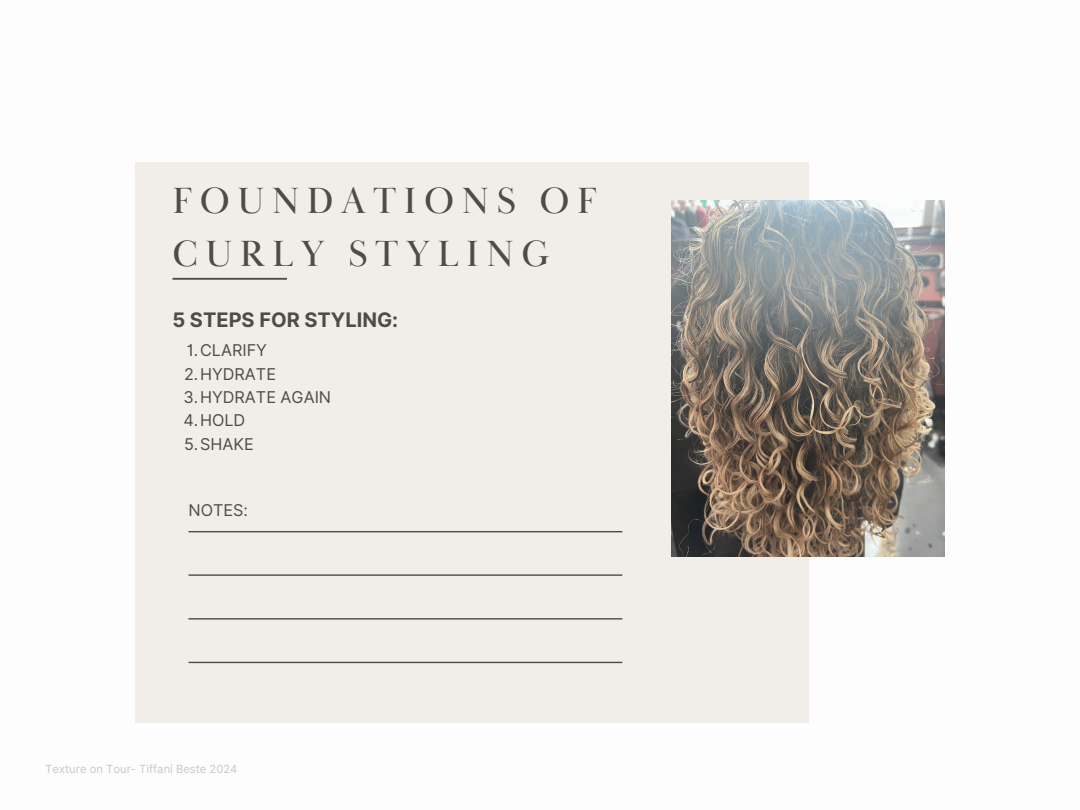
<style>
.page{position:relative;width:1080px;height:810px;background:#fff}
.page>*{position:absolute;margin:0;border:0;box-sizing:border-box;transform-origin:0 0}
.t1{font:37.5px/52.5px "Baskerville Display PT";letter-spacing:.2em;color:#504c44}
.t2{font:700 20px "Inter";color:#504c44}
.t3{font:16.25px "Inter";color:#504c44}
.t4{font:11.25px "Inter";color:#c8c8c8}
</style>
<div class="page">
<div style="left:135px;top:162px;width:673px;height:560px;background:#f1ede9"></div>
<img style="left:672px;top:201px;width:273px;height:356px">
<hr style="left:172px;top:278px;width:115px;height:2px;background:#504c44">
<hr style="left:189px;top:531px;width:433px;height:1px;background:#504c44">
<hr style="left:189px;top:618px;width:433px;height:2px;background:#504c44">
<hr style="left:189px;top:574px;width:433px;height:2px;background:#504c44">
<hr style="left:189px;top:662px;width:433px;height:1px;background:#504c44">
<h1 class="t1" style="left:172px;top:176px;width:426px">FOUNDATIONS OF<br>CURLY STYLING</h1>
<h2 class="t2" style="left:172px;top:308px;width:227px">5 STEPS FOR STYLING:</h2>
<p class="t3" style="left:187px;top:340px;width:82px">1.CLARIFY</p>
<p class="t3" style="left:184px;top:364px;width:93px">2.HYDRATE</p>
<p class="t3" style="left:184px;top:387px;width:149px">3.HYDRATE AGAIN</p>
<p class="t3" style="left:184px;top:411px;width:63px">4.HOLD</p>
<p class="t3" style="left:184px;top:434px;width:71px">5.SHAKE</p>
<h3 class="t3" style="left:189px;top:501px;width:61px">NOTES:</h3>
<p class="t4" style="left:45px;top:762px;width:194px">Texture on Tour- Tiffani Beste 2024</p>
</div>
